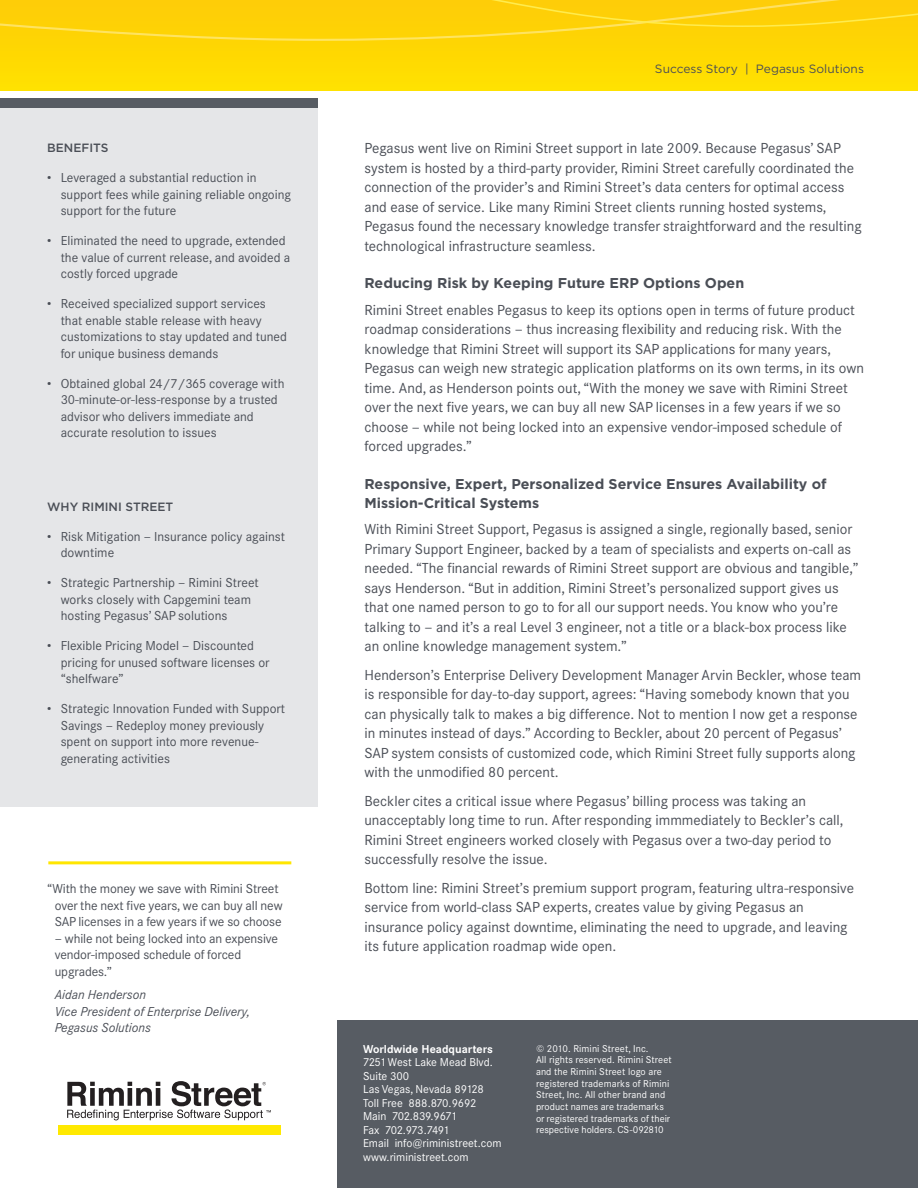
<style>
.page{position:relative;width:918px;height:1188px;background:#fff}
.page>*{position:absolute;margin:0;border:0;box-sizing:border-box;transform-origin:0 0}
.body_copy{font:14.25px/19.5px "Corporate SBQ";color:#4a4e56}
.body_subhead_bold{font:700 14.25px/19.5px "Gotham";color:#4a4e56}
.sidebar_bullets{font:12.75px/16.5px "Corporate SBQ";color:#4a4e56}
.pullout_quote{font:12.75px/16.5px "Corporate SBQ";letter-spacing:-.01em;color:#4a4e56;text-align:center}
.quote_credit{font:italic 12.75px/16.5px "Corporate SBQ";color:#4a4e56}
.topbar_header_back{font:12px "Gotham";color:#4a4e56}
.sidebar_header{font:500 12px "Gotham";color:#4a4e56}
.corporate_address{font:11.25px/13.5px "Corporate SBQ";color:#fff}
.copyright_info{font:9.75px/11.7px "Corporate SBQ";letter-spacing:.005em;color:#fff}
.s1{font-weight:700}
</style>
<div class="page">
<div style="left:0;top:108px;width:317px;height:699px;background:#e5e6e8"></div>
<div style="left:0;top:98px;width:317px;height:10px;background:#575c63"></div>
<hr style="left:48px;top:861px;width:243px;height:3px;background:#ffe601">
<div style="left:0;top:0;width:918px;height:91px;background:#ffdb01"></div>
<svg style="left:0;top:0;width:918px;height:41px"></svg>
<div style="left:338px;top:1021px;width:580px;height:167px;background:#575c63"></div>
<div style="left:58px;top:1125px;width:222px;height:10px;background:#ffe901"></div>
<svg style="left:67px;top:1081px;width:204px;height:39px"></svg>
<p class="sidebar_header" style="left:47px;top:140px;width:18px">BENE</p>
<p class="sidebar_header" style="left:81px;top:140px;width:28px">FITS</p>
<p class="sidebar_bullets" style="left:61px;top:170px;width:232px;text-indent:-14px">• Leveraged a substantial reduction in support fees while gaining reliable ongoing support for the future</p>
<p class="sidebar_bullets" style="left:61px;top:233px;width:231px;text-indent:-14px">• Eliminated the need to upgrade, extended the value of current release, and avoided a costly forced upgrade</p>
<p class="sidebar_bullets" style="left:61px;top:296px;width:228px;text-indent:-14px">• Received specialized support services that enable stable release with heavy customizations to stay updated and tuned for unique business demands</p>
<p class="sidebar_bullets" style="left:61px;top:375px;width:225px;text-indent:-14px">• Obtained global 24/7/365 coverage with 30-minute-or-less-response by a trusted advisor who delivers immediate and accurate resolution to issues</p>
<p class="sidebar_header" style="left:47px;top:499px;width:128px">WHY RI MI NI STREET</p>
<p class="sidebar_bullets" style="left:61px;top:528px;width:226px;text-indent:-14px">• Risk Mitigation — Insurance policy against downtime</p>
<p class="sidebar_bullets" style="left:61px;top:575px;width:200px;text-indent:-14px">• Strategic Partnership — Rimini Street works closely with Capgemini team hosting Pegasus’ SAP solutions</p>
<p class="sidebar_bullets" style="left:61px;top:638px;width:210px;text-indent:-14px">• Flexible Pricing Model — Discounted pricing for unused software licenses or “shelfware”</p>
<p class="sidebar_bullets" style="left:61px;top:701px;width:226px;text-indent:-14px">• Strategic Innovation Funded with Support Savings — Redeploy money previously spent on support into more revenue&shy;generating activities</p>
<p class="pullout_quote" style="left:47px;top:881px;width:237px">“With the money we save with Rimini Street over the next five years, we can buy all new<br>SAP licenses in a few years if we so choose</p>
<p class="pullout_quote" style="left:55px;top:930px;width:225px;text-align:left">— while not being locked into an expensive vendor-imposed schedule of forced upgrades.”</p>
<p class="quote_credit" style="left:55px;top:986px;width:197px">Aidan Henderson<br>Vice President of Enterprise Delivery,<br>Pegasus Solutions</p>
<p class="topbar_header_back" style="left:655px;top:61px;width:211px">Success Story | Pegasus Solutions</p>
<p class="body_copy" style="left:364px;top:139px;width:499px">Pegasus went live on Rimini Street support in late 2009. Because Pegasus’ SAP system is hosted by a third-party provider, Rimini Street carefully coordinated the connection of the provider’s and Rimini Street’s data centers for optimal access and ease of service. Like many Rimini Street clients running hosted systems, Pegasus found the necessary knowledge transfer straightforward and the resulting technological infrastructure seamless.</p>
<p class="body_subhead_bold" style="left:364px;top:274px;width:381px">Reducing Risk by Keeping Future ERP Options Open</p>
<p class="body_copy" style="left:364px;top:300px;width:501px">Rimini Street enables Pegasus to keep its options open in terms of future product roadmap considerations — thus increasing flexibility and reducing risk. With the knowledge that Rimini Street will support its SAP applications for many years, Pegasus can weigh new strategic application platforms on its own terms, in its own time. And, as Henderson points out, “With the money we save with Rimini Street over the next five years, we can buy all new SAP licenses in a few years if we so choose — while not being locked into an expensive vendor-imposed schedule of forced upgrades.”</p>
<p class="body_subhead_bold" style="left:364px;top:474px;width:464px">Responsive, Expert, Personalized Service Ensures Availability of<br>Mission-Critical Systems</p>
<p class="body_copy" style="left:364px;top:520px;width:496px">With Rimini Street Support, Pegasus is assigned a single, regionally based, senior Primary Support Engineer, backed by a team of specialists and experts on-call as needed. “The financial rewards of Rimini Street support are obvious and tangible,” says Henderson. “But in addition, Rimini Street’s personalized support gives us that one named person to go to for all our support needs. You know who you’re talking to — and it’s a real Level 3 engineer, not a title or a black-box process like an online knowledge management system.”</p>
<p class="body_copy" style="left:364px;top:665px;width:498px">Henderson’s Enterprise Delivery Development Manager Arvin Beckler, whose team is responsible for day-to-day support, agrees: “Having somebody known that you can physically talk to makes a big difference. Not to mention I now get a response in minutes instead of days.” According to Beckler, about 20 percent of Pegasus’ SAP system consists of customized code, which Rimini Street fully supports along with the unmodified 80 percent.</p>
<p class="body_copy" style="left:364px;top:791px;width:481px">Beckler cites a critical issue where Pegasus’ billing process was taking an unacceptably long time to run. After responding immmediately to Beckler’s call, Rimini Street engineers worked closely with Pegasus over a two-day period to successfully resolve the issue.</p>
<p class="body_copy" style="left:364px;top:878px;width:491px">Bottom line: Rimini Street’s premium support program, featuring ultra-responsive service from world-class SAP experts, creates value by giving Pegasus an insurance policy against downtime, eliminating the need to upgrade, and leaving its future application roadmap wide open.</p>
<p class="corporate_address" style="left:363px;top:1042px;width:140px"><span class="s1">Worldwide Headquarters<br></span>7251 West Lake Mead Blvd.<br>Suite 300<br>Las Vegas, Nevada 89128<br>Toll Free 888.870.9692<br>Main 702.839.9671<br>Fax 702.973.7491<br>Email info@riministreet.com</p>
<p class="corporate_address" style="left:363px;top:1150px;width:107px">www.riministreet.com</p>
<p class="copyright_info" style="left:536px;top:1042px;width:137px">© 2010. Rimini Street, Inc.<br>All rights reserved. Rimini Street and the Rimini Street logo are registered trademarks of Rimini<br>Street, Inc. All other brand and product names are trademarks or registered trademarks of their respective holders. CS-092810</p>
</div>
